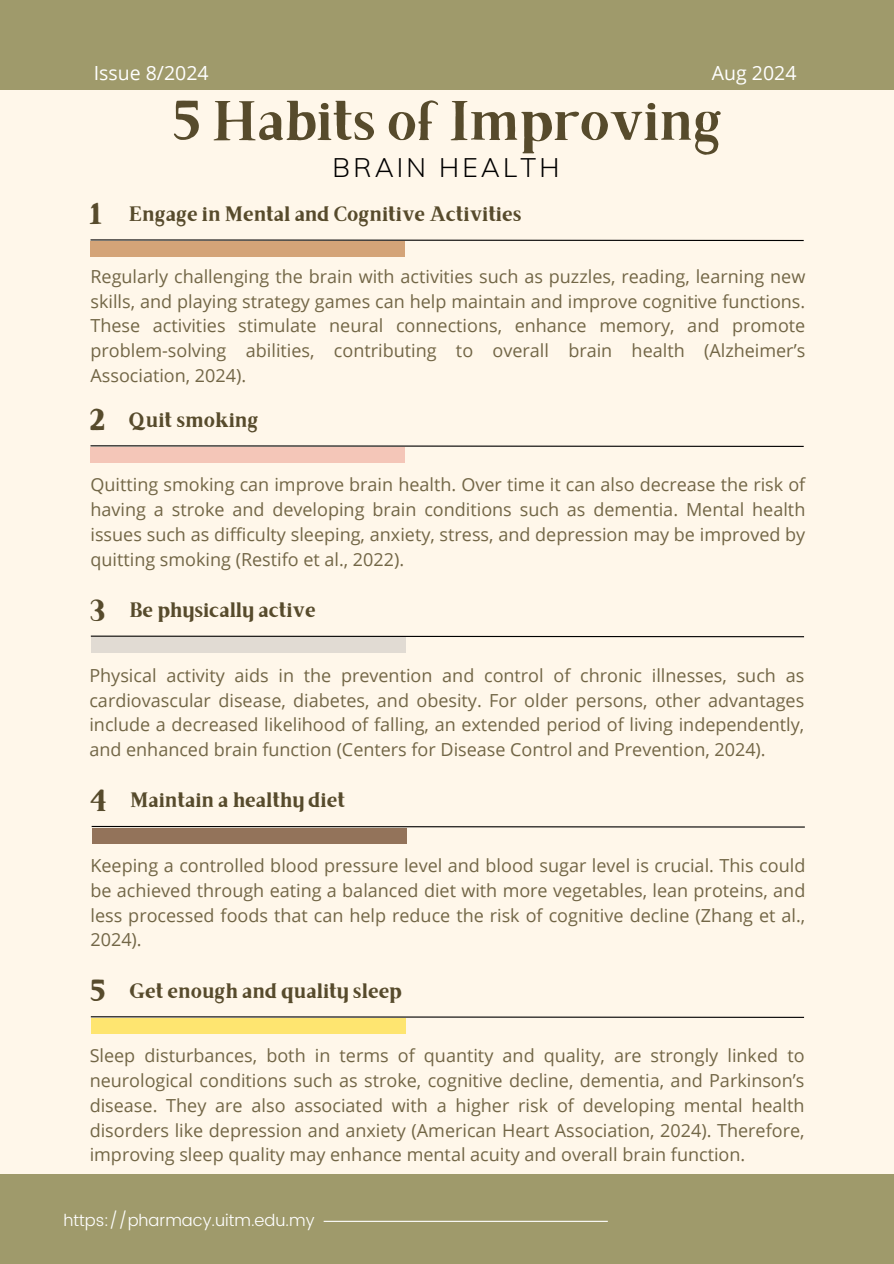
<style>
.page{position:relative;width:894px;height:1264px;background:#fff}
.page>*{position:absolute;margin:0;border:0;box-sizing:border-box;transform-origin:0 0}
.t1{font:55.8px "Brixton TC";color:#574b2c}
.t2{font:700 30.75px "Brixton TC";color:#574b2c}
.t3{font:300 26.25px "Muli";letter-spacing:.12em;color:#000}
.t4{font:700 21px "Brixton TC";color:#574b2c}
.t5{font:19.5px "Open Sans";color:#fff}
.t6{font:18px/24.8px "Open Sans";color:#726646;text-align:justify}
.t7{font:300 16.5px "Poppins";color:#fff}
</style>
<div class="page">
<div style="left:0;top:0;width:893px;height:1263px;background:#fff7ea"></div>
<div style="left:0;top:1174px;width:893px;height:89px;background:#9f9a6b"></div>
<hr style="left:323px;top:1220px;width:284px;height:1px;background:#fff">
<svg style="left:90px;top:239px;width:714px;height:3px"></svg>
<div style="left:90px;top:241px;width:315px;height:15px;background:#d4a478"></div>
<svg style="left:90px;top:445px;width:714px;height:2px"></svg>
<div style="left:90px;top:447px;width:315px;height:16px;background:#f4c6b8"></div>
<svg style="left:90px;top:635px;width:715px;height:3px"></svg>
<div style="left:91px;top:637px;width:314px;height:16px;background:#e1dbd3"></div>
<svg style="left:91px;top:825px;width:714px;height:3px"></svg>
<div style="left:92px;top:827px;width:314px;height:16px;background:#93735a"></div>
<svg style="left:90px;top:1016px;width:715px;height:2px"></svg>
<div style="left:91px;top:1017px;width:314px;height:16px;background:#fee570"></div>
<div style="left:0;top:0;width:893px;height:89px;background:#9f9a6b"></div>
<p class="t5" style="left:94px;top:59px;width:116px">Issue 8/2024</p>
<p class="t5" style="left:711px;top:59px;width:86px">Aug 2024</p>
<h3 class="t1" style="left:172px;top:100px;width:551px">5 Habits of Improving</h3>
<p class="t3" style="left:332px;top:150px;width:228px">BRAIN HEALTH</p>
<h2 class="t2" style="left:89px;top:203px;width:14px">1</h2>
<h1 class="t4" style="left:129px;top:206px;width:394px">Engage in Mental and Cognitive Activities</h1>
<h4 class="t6" style="left:90px;top:263px;width:716px">Regularly challenging the brain with activities such as puzzles, reading, learning new skills, and playing strategy games can help maintain and improve cognitive functions.<br>These activities stimulate neural connections, enhance memory, and promote problem-solving abilities, contributing to overall brain health (Alzheimer’s Association, 2024).</h4>
<p class="t2" style="left:89px;top:409px;width:17px">2</p>
<p class="t4" style="left:129px;top:412px;width:131px">Quit smoking</p>
<p class="t6" style="left:90px;top:472px;width:716px">Quitting smoking can improve brain health. Over time it can also decrease the risk of having a stroke and developing brain conditions such as dementia. Mental health issues such as difficulty sleeping, anxiety, stress, and depression may be improved by quitting smoking (Restifo et al., 2022).</p>
<p class="t2" style="left:90px;top:599px;width:17px">3</p>
<h3 class="t4" style="left:129px;top:602px;width:188px">Be physically active</h3>
<h3 class="t6" style="left:89px;top:662px;width:716px">Physical activity aids in the prevention and control of chronic illnesses, such as cardiovascular disease, diabetes, and obesity. For older persons, other advantages include a decreased likelihood of falling, an extended period of living independently, and enhanced brain function (Centers for Disease Control and Prevention, 2024).</h3>
<p class="t2" style="left:90px;top:789px;width:18px">4</p>
<p class="t4" style="left:130px;top:792px;width:216px">Maintain a healthy diet</p>
<h3 class="t6" style="left:90px;top:852px;width:716px">Keeping a controlled blood pressure level and blood sugar level is crucial. This could be achieved through eating a balanced diet with more vegetables, lean proteins, and less processed foods that can help reduce the risk of cognitive decline (Zhang et al., 2024).</h3>
<p class="t2" style="left:90px;top:979px;width:17px">5</p>
<p class="t4" style="left:129px;top:982px;width:274px">Get enough and quality sleep</p>
<h3 class="t6" style="left:90px;top:1043px;width:716px">Sleep disturbances, both in terms of quantity and quality, are strongly linked to neurological conditions such as stroke, cognitive decline, dementia, and Parkinson’s disease. They are also associated with a higher risk of developing mental health disorders like depression and anxiety (American Heart Association, 2024). Therefore, improving sleep quality may enhance mental acuity and overall brain function.</h3>
<h4 class="t7" style="left:63px;top:1210px;width:252px">https://pharmacy.uitm.edu.my</h4>
</div>
